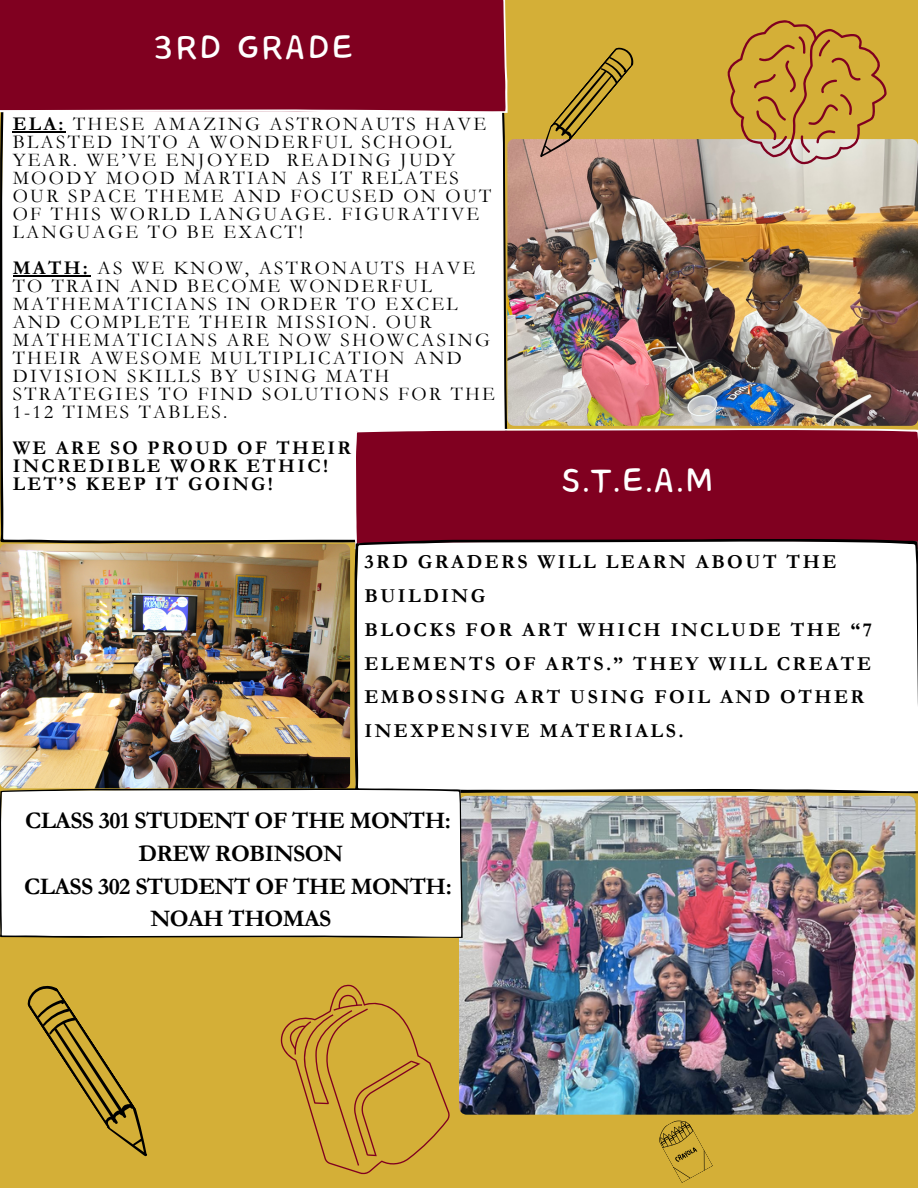
<style>
.page{position:relative;width:918px;height:1188px;background:#d4af37}
.page>*{position:absolute;margin:0;border:0;box-sizing:border-box;transform-origin:0 0}
.t1{font:43.05px "Core Bandi Face";color:#fff}
.t2{font:700 23.85px "Garamond";letter-spacing:-.025em;color:#000}
.t3{font:700 19.8px/33.8px "Garamond";letter-spacing:.125em;color:#000}
.t4{font:19.5px/18px "Garamond";letter-spacing:.12em;color:#000}
.t5{font:700 19.5px "Garamond";letter-spacing:.12em;color:#000}
.s1{font-weight:700}
</style>
<div class="page">
<div style="left:0;top:113px;width:507px;height:431px;background:#fff"></div>
<div style="left:0;top:0;width:507px;height:113px;background:#800020"></div>
<div style="left:354px;top:428px;width:564px;height:111px;background:#800020"></div>
<div style="left:354px;top:539px;width:564px;height:254px;background:#fff"></div>
<img style="left:507px;top:139px;width:411px;height:287px;border-radius:7px">
<img style="left:0;top:544px;width:350px;height:244px;border-radius:6px">
<img style="left:459px;top:796px;width:457px;height:319px;border-radius:8px">
<svg style="left:280px;top:967px;width:180px;height:208px"></svg>
<svg style="left:659px;top:1120px;width:54px;height:63px"></svg>
<svg style="left:27px;top:985px;width:120px;height:172px"></svg>
<svg style="left:714px;top:20px;width:182px;height:157px"></svg>
<hr style="left:13px;top:131px;width:53px;height:1px;background:#000">
<hr style="left:13px;top:275px;width:77px;height:1px;background:#000">
<svg style="left:531px;top:47px;width:107px;height:118px"></svg>
<div style="left:0;top:788px;width:463px;height:150px;background:#fff"></div>
<p class="t1" style="left:153px;top:25px;width:204px">3RD GRADE</p>
<p class="t4" style="left:13px;top:115px;width:480px"><span class="s1">ELA:</span> THESE AMAZING ASTRONAUTS HAVE<br>BLASTED INTO A WONDERFUL SCHOOL<br>YEAR. WE’VE ENJOYED READING JUDY<br>MOODY MOOD MARTIAN AS IT RELATES<br>OUR SPACE THEME AND FOCUSED ON OUT<br>OF THIS WORLD LANGUAGE. FIGURATIVE<br>LANGUAGE TO BE EXACT!</p>
<p class="t4" style="left:13px;top:259px;width:484px"><span class="s1">MATH:</span> AS WE KNOW, ASTRONAUTS HAVE<br>TO TRAIN AND BECOME WONDERFUL<br>MATHEMATICIANS IN ORDER TO EXCEL<br>AND COMPLETE THEIR MISSION. OUR<br>MATHEMATICIANS ARE NOW SHOWCASING<br>THEIR AWESOME MULTIPLICATION AND<br>DIVISION SKILLS BY USING MATH<br>STRATEGIES TO FIND SOLUTIONS FOR THE<br>1-12 TIMES TABLES.</p>
<p class="t5" style="left:13px;top:437px;width:340px">WE ARE SO PROUD OF THEIR</p>
<p class="t5" style="left:13px;top:455px;width:317px">INCREDIBLE WORK ETHIC!</p>
<p class="t5" style="left:13px;top:473px;width:262px">LET’S KEEP IT GOING!</p>
<p class="t1" style="left:561px;top:458px;width:156px">S.T.E.A.M</p>
<p class="t3" style="left:364px;top:546px;width:473px">3RD GRADERS WILL LEARN ABOUT THE<br>BUILDING</p>
<p class="t3" style="left:364px;top:613px;width:509px">BLOCKS FOR ART WHICH INCLUDE THE “7<br>ELEMENTS OF ARTS.” THEY WILL CREATE</p>
<p class="t3" style="left:364px;top:681px;width:502px">EMBOSSING ART USING FOIL AND OTHER<br>INEXPENSIVE MATERIALS.</p>
<p class="t2" style="left:25px;top:808px;width:427px">CLASS 301 STUDENT OF THE MONTH:</p>
<p class="t2" style="left:138px;top:840px;width:206px">DREW ROBINSON</p>
<p class="t2" style="left:24px;top:873px;width:429px">CLASS 302 STUDENT OF THE MONTH:</p>
<p class="t2" style="left:150px;top:906px;width:182px">NOAH THOMAS</p>
</div>
